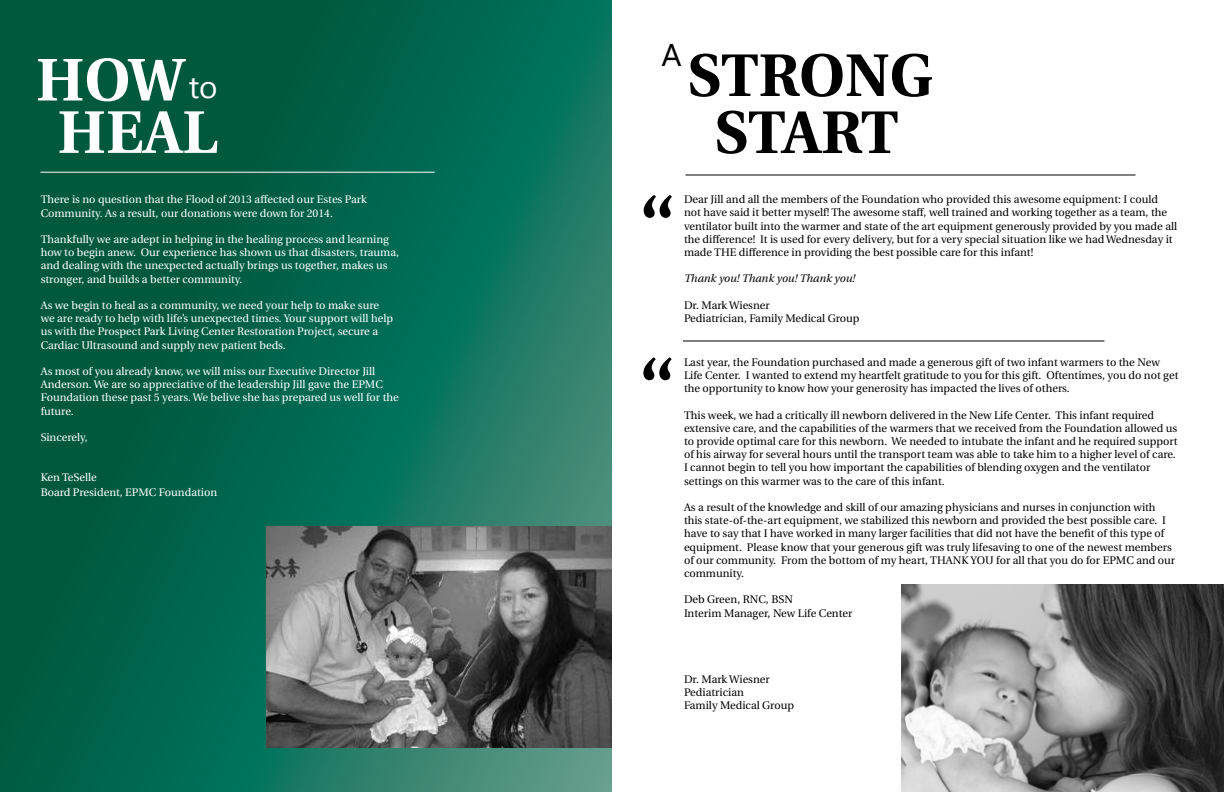
<style>
.page{position:relative;width:1224px;height:792px;background:#fff}
.page>*{position:absolute;margin:0;border:0;box-sizing:border-box;transform-origin:0 0}
.t1{font:700 72px "Heuristica";color:#000}
.t2{font:700 60px/57px "Heuristica";color:#000;text-align:center}
.t3{font:700 60px/52.4px "Heuristica";color:#fff;text-align:center}
.t4{font:31.4px "Leelawadee";color:#fff}
.t5{font:31.4px "Leelawadee";color:#000}
.t6{font:11px/13.2px "Heuristica";color:#000}
.t7{font:11px/13.2px "Heuristica";color:#fff}
.t8{font:italic 11px "Heuristica";color:#000}
</style>
<div class="page">
<svg style="left:0;top:0;width:612px;height:792px;background:#08674e"></svg>
<hr style="left:686px;top:174px;width:450px;height:2px;background:#000">
<hr style="left:40px;top:172px;width:395px;height:1px;background:#fff">
<img style="left:902px;top:585px;width:322px;height:207px">
<hr style="left:683px;top:340px;width:421px;height:2px;background:#000">
<img style="left:266px;top:527px;width:346px;height:221px">
<h2 class="t3" style="left:36px;top:51px;width:183px">HOW<br>HEAL</h2>
<h3 class="t4" style="left:189px;top:69px;width:30px">to</h3>
<p class="t7" style="left:41px;top:193px;width:328px">There is no question that the Flood of 2013 affected our Estes Park<br>Community. As a result, our donations were down for 2014.</p>
<p class="t7" style="left:41px;top:233px;width:360px">Thankfully we are adept in helping in the healing process and learning how to begin anew. Our experience has shown us that disasters, trauma, and dealing with the unexpected actually brings us together, makes us stronger, and builds a better community.</p>
<p class="t7" style="left:41px;top:299px;width:354px">As we begin to heal as a community, we need your help to make sure we are ready to help with life’s unexpected times. Your support will help us with the Prospect Park Living Center Restoration Project, secure a Cardiac Ultrasound and supply new patient beds.</p>
<p class="t7" style="left:41px;top:365px;width:360px">As most of you already know, we will miss our Executive Director Jill Anderson. We are so appreciative of the leadership Jill gave the EPMC Foundation these past 5 years. We belive she has prepared us well for the future.</p>
<p class="t7" style="left:41px;top:431px;width:49px">Sincerely,</p>
<p class="t7" style="left:41px;top:469px;width:178px;line-height:15.6px">Ken TeSelle<br>Board President, EPMC Foundation</p>
<h3 class="t5" style="left:662px;top:37px;width:22px">A</h3>
<h2 class="t2" style="left:688px;top:45px;width:247px">STRONG<br>START</h2>
<h1 class="t1" style="left:641px;top:164px;width:36px">“</h1>
<p class="t6" style="left:684px;top:193px;width:495px">Dear Jill and all the members of the Foundation who provided this awesome equipment: I could not have said it better myself! The awesome staff, well trained and working together as a team, the ventilator built into the warmer and state of the art equipment generously provided by you made all the difference! It is used for every delivery, but for a very special situation like we had Wednesday it made THE difference in providing the best possible care for this infant!</p>
<p class="t8" style="left:684px;top:270px;width:172px">Thank you! Thank you! Thank you!</p>
<p class="t6" style="left:684px;top:299px;width:177px">Dr. Mark Wiesner<br>Pediatrician, Family Medical Group</p>
<h1 class="t1" style="left:640px;top:327px;width:36px">“</h1>
<p class="t6" style="left:684px;top:356px;width:496px">Last year, the Foundation purchased and made a generous gift of two infant warmers to the New<br>Life Center. I wanted to extend my heartfelt gratitude to you for this gift. Oftentimes, you do not get the opportunity to know how your generosity has impacted the lives of others.</p>
<p class="t6" style="left:684px;top:408px;width:495px">This week, we had a critically ill newborn delivered in the New Life Center. This infant required extensive care, and the capabilities of the warmers that we received from the Foundation allowed us to provide optimal care for this newborn. We needed to intubate the infant and he required support of his airway for several hours until the transport team was able to take him to a higher level of care.<br>I cannot begin to tell you how important the capabilities of blending oxygen and the ventilator settings on this warmer was to the care of this infant.</p>
<p class="t6" style="left:684px;top:501px;width:493px">As a result of the knowledge and skill of our amazing physicians and nurses in conjunction with this state-of-the-art equipment, we stabilized this newborn and provided the best possible care. I have to say that I have worked in many larger facilities that did not have the benefit of this type of equipment. Please know that your generous gift was truly lifesaving to one of the newest members of our community. From the bottom of my heart, THANK YOU for all that you do for EPMC and our community.</p>
<p class="t6" style="left:684px;top:593px;width:170px">Deb Green, RNC, BSN<br>Interim Manager, New Life Center</p>
<p class="t6" style="left:684px;top:672px;width:112px">Dr. Mark Wiesner<br>Pediatrician<br>Family Medical Group</p>
</div>
